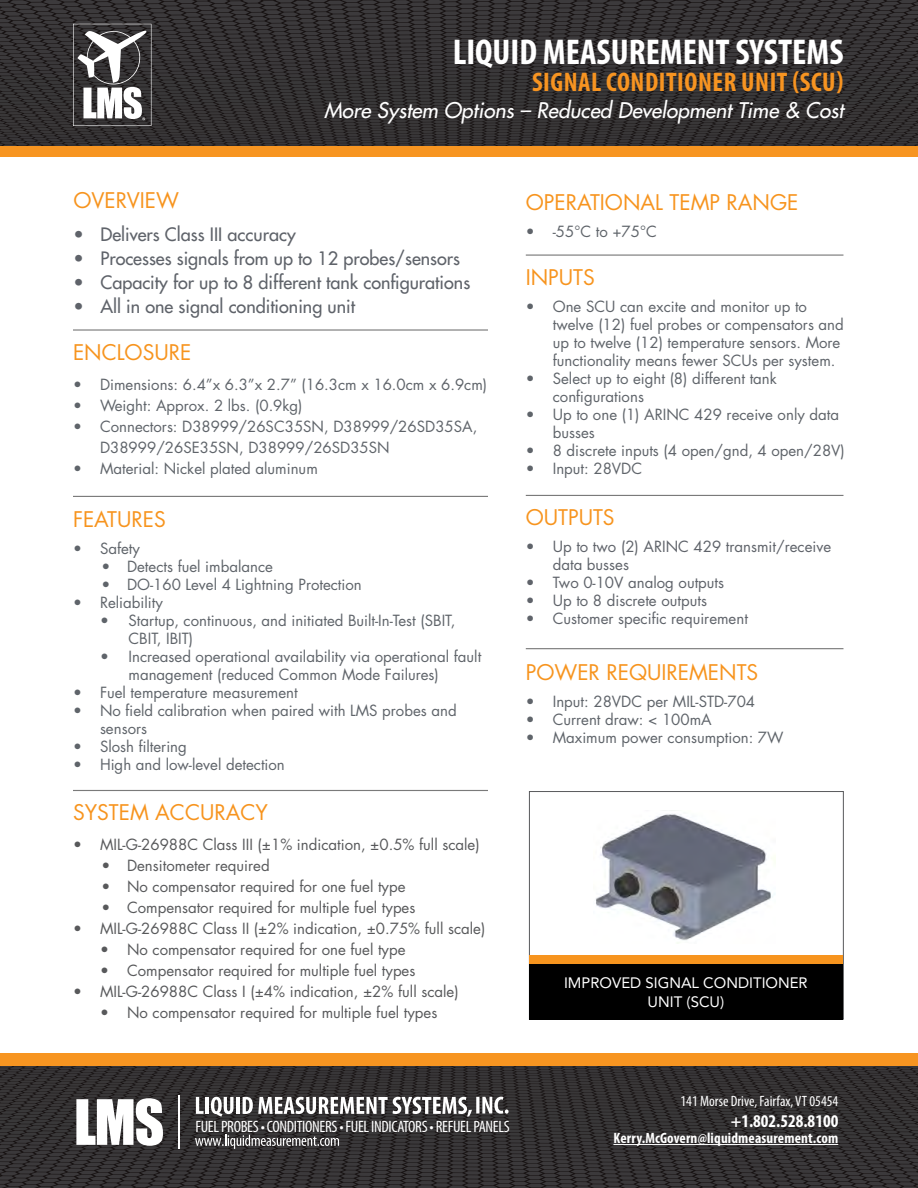
<style>
.page{position:relative;width:918px;height:1188px;background:#fff}
.page>*{position:absolute;margin:0;border:0;box-sizing:border-box;transform-origin:0 0}
.t1{font:700 condensed 36px "Myriad Pro";color:#fff}
.t2{font:700 condensed 27px "Myriad Pro";letter-spacing:.02em;color:#f79421}
.t3{font:21px "Futura Std";color:#f7941e}
.t4{font:italic 500 21px "Futura Std";color:#fff}
.t5{font:500 18px "Futura Std";color:#5f636a}
.t6{font:700 condensed 18px "Myriad Pro";color:#fff}
.t7{font:condensed 16.5px "Myriad Pro";letter-spacing:-.02em;color:#fff}
.t8{font:15px/18px "Futura Std";color:#5f646a}
.t9{font:15px "Futura Std";color:#58595b}
.t10{font:15px/18px "Futura Std";color:#5f636a}
.t11{font:700 condensed 15px "Myriad Pro";letter-spacing:.01em;color:#fff}
.t12{font:15px/19.5px "Avenir LT Std";color:#fff;text-align:center}
.t13{font:condensed 15px "Myriad Pro";color:#fff}
</style>
<div class="page">
<div style="left:0;top:146px;width:918px;height:10px;background:#f79521"></div>
<svg style="left:0;top:0;width:918px;height:146px;background:#343233"></svg>
<hr style="left:73px;top:329px;width:415px;height:2px;background:#7a7a7a">
<hr style="left:73px;top:496px;width:415px;height:1px;background:#7a7a7a">
<hr style="left:526px;top:255px;width:317px;height:1px;background:#7a7a7a">
<hr style="left:526px;top:495px;width:317px;height:1px;background:#7a7a7a">
<hr style="left:526px;top:648px;width:317px;height:1px;background:#7a7a7a">
<hr style="left:73px;top:790px;width:415px;height:1px;background:#7a7a7a">
<div style="left:0;top:1053px;width:918px;height:13px;background:#f79521"></div>
<div style="left:530px;top:961px;width:313px;height:58px;background:#000"></div>
<div style="left:530px;top:955px;width:313px;height:9px;background:#f7941e"></div>
<svg style="left:0;top:1066px;width:918px;height:122px;background:#3b393a"></svg>
<img style="left:595px;top:810px;width:181px;height:134px">
<h1 class="t1" style="left:453px;top:29px;width:392px">LIQUID MEASUREMENT SYSTEMS</h1>
<h2 class="t2" style="left:532px;top:65px;width:313px">SIGNAL CONDITIONER UNIT (SCU)</h2>
<h3 class="t4" style="left:324px;top:97px;width:521px">More System Options – Reduced Development Time &amp; Cost</h3>
<h3 class="t3" style="left:73px;top:187px;width:107px">OVERVIEW</h3>
<p class="t5" style="left:73px;top:223px;width:224px">• Delivers Class III accuracy</p>
<p class="t5" style="left:73px;top:247px;width:388px">• Processes signals from up to 12 probes/sensors</p>
<p class="t5" style="left:73px;top:271px;width:398px">• Capacity for up to 8 different tank configurations</p>
<p class="t5" style="left:73px;top:295px;width:283px">• All in one signal conditioning unit</p>
<h3 class="t3" style="left:73px;top:339px;width:120px">ENCLOSURE</h3>
<p class="t8" style="left:73px;top:376px;width:416px">• Dimensions: 6.4”x 6.3”x 2.7” (16.3cm x 16.0cm x 6.9cm)</p>
<p class="t8" style="left:73px;top:397px;width:231px">• Weight: Approx. 2 lbs. (0.9kg)</p>
<p class="t8" style="left:100px;top:417px;width:379px;line-height:21px;text-indent:-27px">• Connectors: D38999/26SC35SN, D38999/26SD35SA,<br>D38999/26SE35SN, D38999/26SD35SN</p>
<p class="t8" style="left:73px;top:460px;width:246px">• Material: Nickel plated aluminum</p>
<h3 class="t3" style="left:73px;top:506px;width:94px">FEATURES</h3>
<p class="t8" style="left:73px;top:540px;width:69px">• Safety</p>
<p class="t8" style="left:102px;top:558px;width:173px">• Detects fuel imbalance</p>
<p class="t8" style="left:102px;top:576px;width:262px">• DO-160 Level 4 Lightning Protection</p>
<p class="t8" style="left:73px;top:594px;width:91px">• Reliability</p>
<p class="t8" style="left:129px;top:612px;width:328px;text-indent:-28px">• Startup, continuous, and initiated Built-In-Test (SBIT,<br>CBIT, IBIT)</p>
<p class="t8" style="left:129px;top:648px;width:354px;text-indent:-28px">• Increased operational availability via operational fault management (reduced Common Mode Failures)</p>
<p class="t8" style="left:73px;top:684px;width:226px">• Fuel temperature measurement</p>
<p class="t8" style="left:100px;top:702px;width:358px;text-indent:-27px">• No field calibration when paired with LMS probes and sensors</p>
<p class="t8" style="left:73px;top:738px;width:115px">• Slosh filtering</p>
<p class="t8" style="left:73px;top:756px;width:213px">• High and low-level detection</p>
<h3 class="t3" style="left:73px;top:799px;width:197px">SYSTEM ACCURACY</h3>
<p class="t9" style="left:73px;top:835px;width:408px">• MIL-G-26988C Class III (±1% indication, ±0.5% full scale)</p>
<p class="t9" style="left:102px;top:856px;width:170px">• Densitometer required</p>
<p class="t9" style="left:102px;top:877px;width:306px">• No compensator required for one fuel type</p>
<p class="t9" style="left:102px;top:898px;width:315px">• Compensator required for multiple fuel types</p>
<p class="t9" style="left:73px;top:919px;width:414px">• MIL-G-26988C Class II (±2% indication, ±0.75% full scale)</p>
<p class="t9" style="left:100px;top:940px;width:307px">• No compensator required for one fuel type</p>
<p class="t9" style="left:100px;top:961px;width:317px">• Compensator required for multiple fuel types</p>
<p class="t9" style="left:73px;top:982px;width:387px">• MIL-G-26988C Class I (±4% indication, ±2% full scale)</p>
<p class="t9" style="left:100px;top:1003px;width:339px">• No compensator required for multiple fuel types</p>
<h3 class="t3" style="left:526px;top:189px;width:274px">OPERATIONAL TEMP RANGE</h3>
<p class="t8" style="left:526px;top:223px;width:133px">• -55°C to +75°C</p>
<h3 class="t3" style="left:526px;top:263px;width:71px">INPUTS</h3>
<p class="t8" style="left:553px;top:297px;width:293px;text-indent:-27px">• One SCU can excite and monitor up to twelve (12) fuel probes or compensators and up to twelve (12) temperature sensors. More functionality means fewer SCUs per system.</p>
<p class="t8" style="left:553px;top:369px;width:226px;text-indent:-27px">• Select up to eight (8) different tank configurations</p>
<p class="t8" style="left:553px;top:405px;width:288px;text-indent:-27px">• Up to one (1) ARINC 429 receive only data busses</p>
<p class="t8" style="left:526px;top:441px;width:321px">• 8 discrete inputs (4 open/gnd, 4 open/28V)</p>
<p class="t8" style="left:526px;top:459px;width:118px">• Input: 28VDC</p>
<h3 class="t3" style="left:526px;top:504px;width:90px">OUTPUTS</h3>
<p class="t10" style="left:553px;top:538px;width:280px;text-indent:-27px">• Up to two (2) ARINC 429 transmit/receive data busses</p>
<p class="t10" style="left:526px;top:574px;width:200px">• Two 0-10V analog outputs</p>
<p class="t10" style="left:526px;top:592px;width:183px">• Up to 8 discrete outputs</p>
<p class="t10" style="left:526px;top:610px;width:224px">• Customer specific requirement</p>
<h3 class="t3" style="left:526px;top:659px;width:234px">POWER REQUIREMENTS</h3>
<p class="t8" style="left:526px;top:692px;width:231px">• Input: 28VDC per MIL-STD-704</p>
<p class="t8" style="left:526px;top:710px;width:187px">• Current draw: &lt; 100mA</p>
<p class="t8" style="left:526px;top:728px;width:259px">• Maximum power consumption: 7W</p>
<p class="t12" style="left:564px;top:973px;width:245px">IMPROVED SIGNAL CONDITIONER<br>UNIT (SCU)</p>
<p class="t7" style="left:195px;top:1116px;width:316px">FUEL PROBES • CONDITIONERS • FUEL INDICATORS • REFUEL PANELS</p>
<p class="t13" style="left:681px;top:1092px;width:159px">141 Morse Drive, Fairfax, VT 05454</p>
<p class="t6" style="left:731px;top:1109px;width:109px">+1.802.528.8100</p>
<p class="t11" style="left:613px;top:1129px;width:226px">Kerry.McGovern@liquidmeasurement.com</p>
</div>
